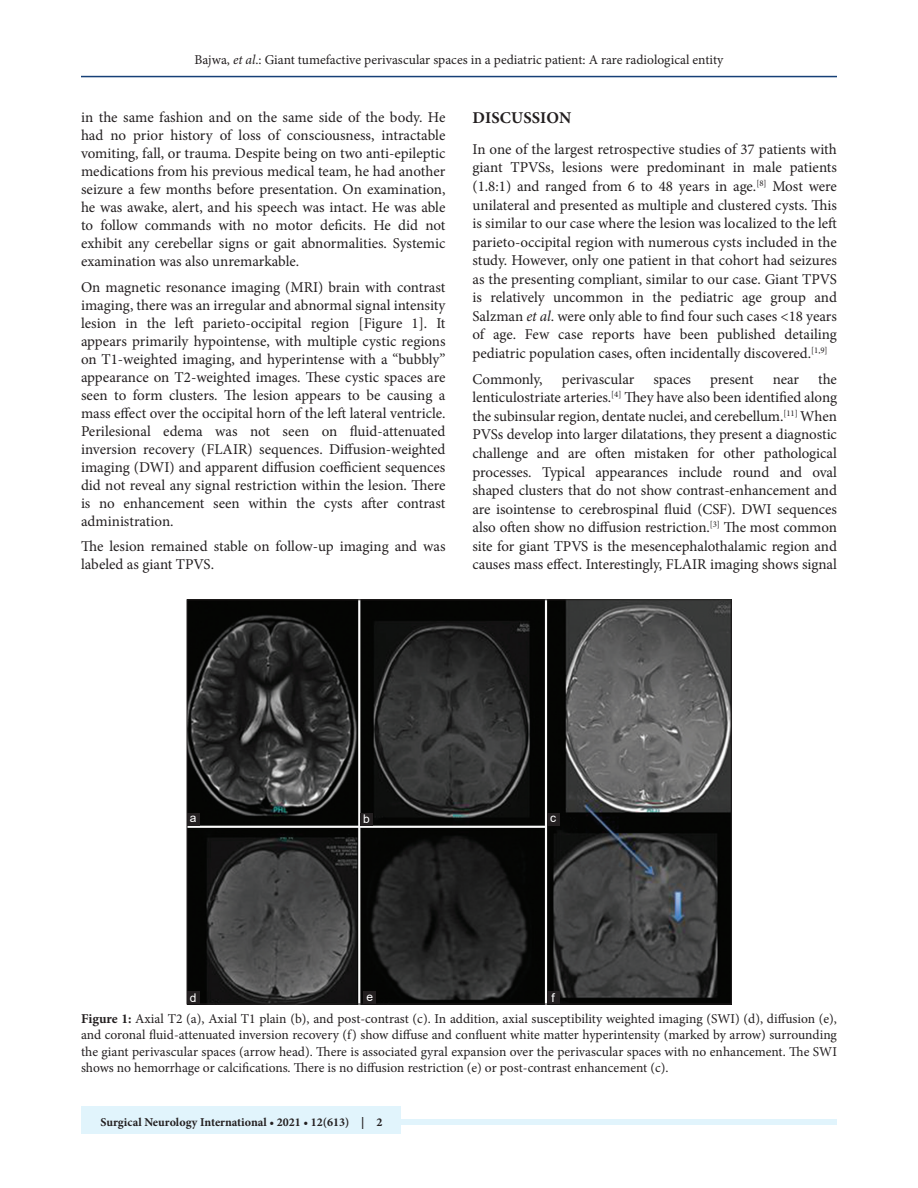
<style>
.page{position:relative;width:918px;height:1188px;background:#fff}
.page>*{position:absolute;margin:0;border:0;box-sizing:border-box;transform-origin:0 0}
.t1{font:700 16.5px "Minion Pro";letter-spacing:.01em;color:#231f20}
.TX{font:15px/18px "Minion Pro";letter-spacing:-.005em;color:#231f20;text-align:justify}
.FGC{font:13.5px/16.5px "Minion Pro";color:#231f20;text-align:justify}
.JF{font:700 12px "Minion Pro";color:#231f20}
.LABEL{font:12px "Arial";color:#fff}
.s1{font-style:italic}
.s2{font-weight:700}
</style>
<div class="page">
<hr style="left:81px;top:76px;width:756px;height:1px;background:#164077">
<div style="left:81px;top:1119px;width:756px;height:6px;background:#e1f4fc"></div>
<div style="left:81px;top:1106px;width:319px;height:28px;background:#e1f4fc"></div>
<img style="left:189px;top:602px;width:541px;height:400px">
<div style="left:187px;top:991px;width:13px;height:13px;background:#231f20"></div>
<div style="left:547px;top:813px;width:13px;height:13px;background:#231f20"></div>
<div style="left:360px;top:813px;width:13px;height:13px;background:#231f20"></div>
<div style="left:547px;top:992px;width:12px;height:12px;background:#231f20"></div>
<div style="left:187px;top:813px;width:13px;height:12px;background:#231f20"></div>
<div style="left:363px;top:991px;width:13px;height:13px;background:#231f20"></div>
<p class="FGC" style="left:195px;top:51px;width:530px">Bajwa, <span class="s1">et al</span>.: Giant tumefactive perivascular spaces in a pediatric patient: A rare radiological entity</p>
<p class="TX" style="left:81px;top:109px;width:366px">in the same fashion and on the same side of the body. He had no prior history of loss of consciousness, intractable vomiting, fall, or trauma. Despite being on two anti-epileptic medications from his previous medical team, he had another seizure a few months before presentation. On examination, he was awake, alert, and his speech was intact. He was able to follow commands with no motor deficits. He did not exhibit any cerebellar signs or gait abnormalities. Systemic examination was also unremarkable.</p>
<p class="TX" style="left:81px;top:278px;width:366px">On magnetic resonance imaging (MRI) brain with contrast imaging, there was an irregular and abnormal signal intensity lesion in the left parieto-occipital region [Figure 1]. It appears primarily hypointense, with multiple cystic regions on T1-weighted imaging, and hyperintense with a “bubbly” appearance on T2-weighted images. These cystic spaces are seen to form clusters. The lesion appears to be causing a mass effect over the occipital horn of the left lateral ventricle.<br>Perilesional edema was not seen on fluid-attenuated inversion recovery (FLAIR) sequences. Diffusion-weighted imaging (DWI) and apparent diffusion coefficient sequences did not reveal any signal restriction within the lesion. There is no enhancement seen within the cysts after contrast administration.</p>
<p class="TX" style="left:81px;top:538px;width:366px">The lesion remained stable on follow-up imaging and was labeled as giant TPVS.</p>
<h1 class="t1" style="left:473px;top:106px;width:100px">DISCUSSION</h1>
<p class="TX" style="left:472px;top:140px;width:366px;line-height:18.6px">In one of the largest retrospective studies of 37 patients with giant TPVSs, lesions were predominant in male patients (1.8:1) and ranged from 6 to 48 years in age.<sup>[8]</sup> Most were unilateral and presented as multiple and clustered cysts. This is similar to our case where the lesion was localized to the left parieto-occipital region with numerous cysts included in the study. However, only one patient in that cohort had seizures as the presenting compliant, similar to our case. Giant TPVS is relatively uncommon in the pediatric age group and Salzman <span class="s1">et al</span>. were only able to find four such cases &lt;18 years of age. Few case reports have been published detailing pediatric population cases, often incidentally discovered.<sup>[1,9]</sup></p>
<p class="TX" style="left:472px;top:370px;width:72px">Commonly,</p>
<p class="TX" style="left:562px;top:370px;width:74px">perivascular</p>
<p class="TX" style="left:653px;top:370px;width:39px">spaces</p>
<p class="TX" style="left:710px;top:370px;width:45px">present</p>
<p class="TX" style="left:773px;top:370px;width:28px">near</p>
<p class="TX" style="left:472px;top:370px;width:366px;line-height:18.6px;text-indent:346px">the lenticulostriate arteries.<sup>[4]</sup> They have also been identified along the subinsular region, dentate nuclei, and cerebellum.<sup>[11]</sup> When PVSs develop into larger dilatations, they present a diagnostic challenge and are often mistaken for other pathological processes. Typical appearances include round and oval shaped clusters that do not show contrast-enhancement and are isointense to cerebrospinal fluid (CSF). DWI sequences also often show no diffusion restriction.<sup>[3]</sup> The most common site for giant TPVS is the mesencephalothalamic region and causes mass effect. Interestingly, FLAIR imaging shows signal</p>
<p class="LABEL" style="left:190px;top:810px;width:8px">a</p>
<p class="LABEL" style="left:190px;top:990px;width:8px">d</p>
<p class="LABEL" style="left:363px;top:811px;width:8px">b</p>
<p class="LABEL" style="left:550px;top:810px;width:7px">c</p>
<p class="LABEL" style="left:366px;top:988px;width:8px">e</p>
<p class="LABEL" style="left:551px;top:990px;width:5px">f</p>
<p class="FGC" style="left:81px;top:1010px;width:758px"><span class="s2">Figure 1:</span> Axial T2 (a), Axial T1 plain (b), and post-contrast (c). In addition, axial susceptibility weighted imaging (SWI) (d), diffusion (e), and coronal fluid-attenuated inversion recovery (f) show diffuse and confluent white matter hyperintensity (marked by arrow) surrounding the giant perivascular spaces (arrow head). There is associated gyral expansion over the perivascular spaces with no enhancement. The SWI shows no hemorrhage or calcifications. There is no diffusion restriction (e) or post-contrast enhancement (c).</p>
<p class="JF" style="left:100px;top:1113px;width:284px">Surgical Neurology International • 2021 • 12(613) | 2</p>
</div>
